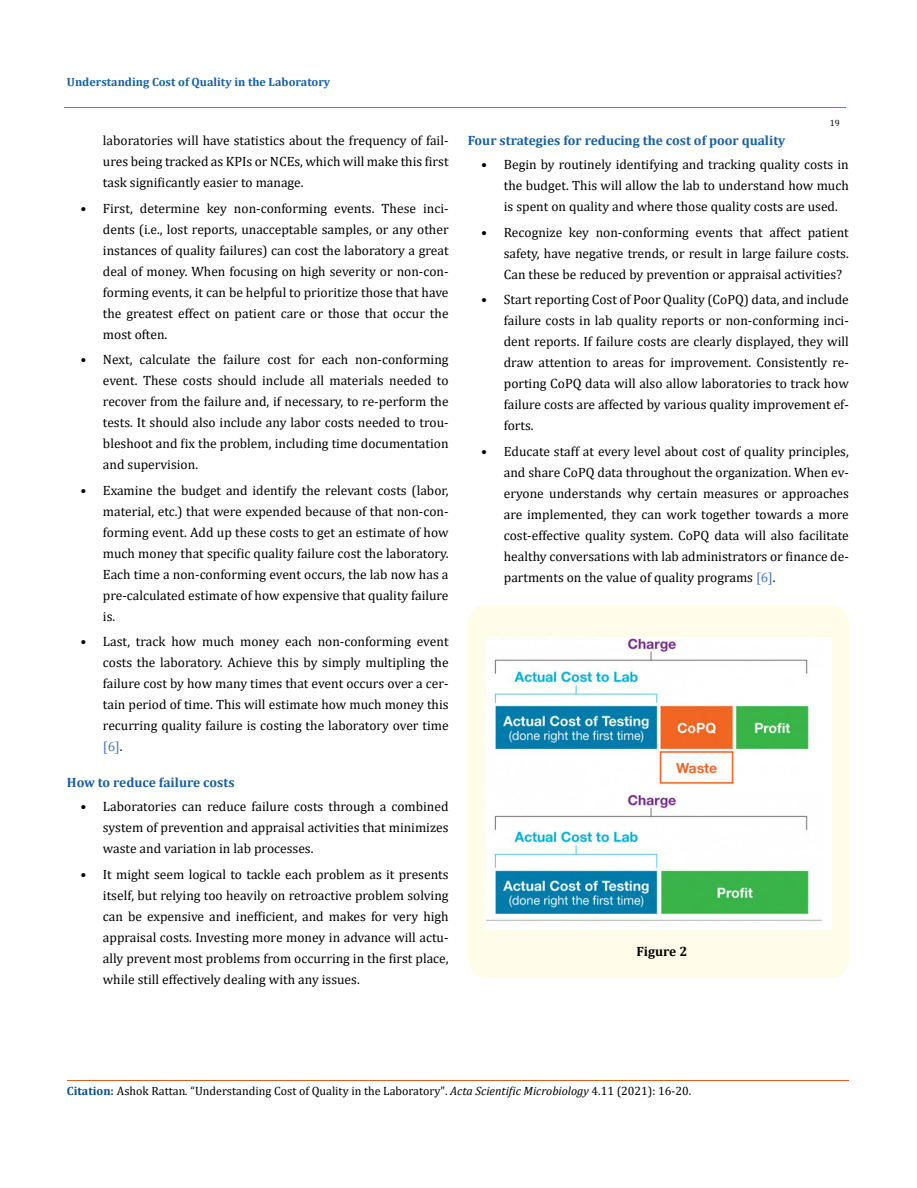
<style>
.page{position:relative;width:917px;height:1188px;background:#fff}
.page>*{position:absolute;margin:0;border:0;box-sizing:border-box;transform-origin:0 0}
.t1{font:13.5px/21px "Cambria";color:#000;text-align:justify}
.t2{font:700 13.5px "Cambria";color:#1560a6}
.t3{font:700 13.5px "Cambria";color:#000}
.t4{font:12px "Cambria";color:#000}
.t5{font:700 12px "Cambria";color:#1560a6}
.t6{font:9px "Cambria";color:#000}
.s1{color:#4472c4}
.s2{font-weight:700;color:#035089}
.s3{font-style:italic}
</style>
<div class="page">
<div style="left:468px;top:605px;width:380px;height:373px;background:#fffde9;border-radius:18px"></div>
<img style="left:486px;top:637px;width:345px;height:293px">
<hr style="left:64px;top:108px;width:781px;height:1px;background:#e05d1a">
<hr style="left:67px;top:1080px;width:781px;height:1px;background:#e05d1a">
<p class="t5" style="left:67px;top:73px;width:265px">Understanding Cost of Quality in the Laboratory</p>
<p class="t1" style="left:103px;top:130px;width:347px">laboratories will have statistics about the frequency of fail&shy;ures being tracked as KPIs or NCEs, which will make this first task significantly easier to manage.</p>
<p class="t1" style="left:103px;top:198px;width:347px;text-indent:-22px">• First, determine key non-conforming events. These inci&shy;dents (i.e., lost reports, unacceptable samples, or any other instances of quality failures) can cost the laboratory a great deal of money. When focusing on high severity or non-con&shy;forming events, it can be helpful to prioritize those that have the greatest effect on patient care or those that occur the most often.</p>
<p class="t1" style="left:103px;top:349px;width:347px;text-indent:-22px">• Next, calculate the failure cost for each non-conforming event. These costs should include all materials needed to recover from the failure and, if necessary, to re-perform the tests. It should also include any labor costs needed to trou&shy;bleshoot and fix the problem, including time documentation and supervision.</p>
<p class="t1" style="left:103px;top:480px;width:347px;text-indent:-22px">• Examine the budget and identify the relevant costs (labor, material, etc.) that were expended because of that non-con&shy;forming event. Add up these costs to get an estimate of how much money that specific quality failure cost the laboratory.<br>Each time a non-conforming event occurs, the lab now has a pre-calculated estimate of how expensive that quality failure is.</p>
<p class="t1" style="left:103px;top:631px;width:347px;text-indent:-22px">• Last, track how much money each non-conforming event costs the laboratory. Achieve this by simply multipling the failure cost by how many times that event occurs over a cer&shy;tain period of time. This will estimate how much money this recurring quality failure is costing the laboratory over time <span class="s1">[6]</span>.</p>
<p class="t2" style="left:67px;top:773px;width:169px">How to reduce failure costs</p>
<p class="t1" style="left:103px;top:796px;width:347px;text-indent:-22px">• Laboratories can reduce failure costs through a combined system of prevention and appraisal activities that minimizes waste and variation in lab processes.</p>
<p class="t1" style="left:103px;top:864px;width:347px;text-indent:-22px">• It might seem logical to tackle each problem as it presents itself, but relying too heavily on retroactive problem solving can be expensive and inefficient, and makes for very high appraisal costs. Investing more money in advance will actu&shy;ally prevent most problems from occurring in the first place, while still effectively dealing with any issues.</p>
<p class="t6" style="left:829px;top:118px;width:11px">19</p>
<p class="t2" style="left:468px;top:131px;width:319px">Four strategies for reducing the cost of poor quality</p>
<p class="t1" style="left:504px;top:154px;width:346px;text-indent:-22px">• Begin by routinely identifying and tracking quality costs in the budget. This will allow the lab to understand how much is spent on quality and where those quality costs are used.</p>
<p class="t1" style="left:504px;top:222px;width:346px;text-indent:-22px">• Recognize key non-conforming events that affect patient safety, have negative trends, or result in large failure costs.<br>Can these be reduced by prevention or appraisal activities?</p>
<p class="t1" style="left:504px;top:289px;width:346px;text-indent:-22px">• Start reporting Cost of Poor Quality (CoPQ) data, and include failure costs in lab quality reports or non-conforming inci&shy;dent reports. If failure costs are clearly displayed, they will draw attention to areas for improvement. Consistently re&shy;porting CoPQ data will also allow laboratories to track how failure costs are affected by various quality improvement ef&shy;forts.</p>
<p class="t1" style="left:504px;top:441px;width:346px;text-indent:-22px">• Educate staff at every level about cost of quality principles, and share CoPQ data throughout the organization. When ev&shy;eryone understands why certain measures or approaches are implemented, they can work together towards a more cost-effective quality system. CoPQ data will also facilitate healthy conversations with lab administrators or finance de&shy;partments on the value of quality programs <span class="s1">[6]</span>.</p>
<p class="t3" style="left:636px;top:942px;width:52px">Figure 2</p>
<p class="t4" style="left:67px;top:1084px;width:626px"><span class="s2">Citation:</span> Ashok Rattan<span class="s3">.</span> “Understanding Cost of Quality in the Laboratory". <span class="s3">Acta Scientific Microbiology</span> 4.11 (2021): 16-20.</p>
</div>
